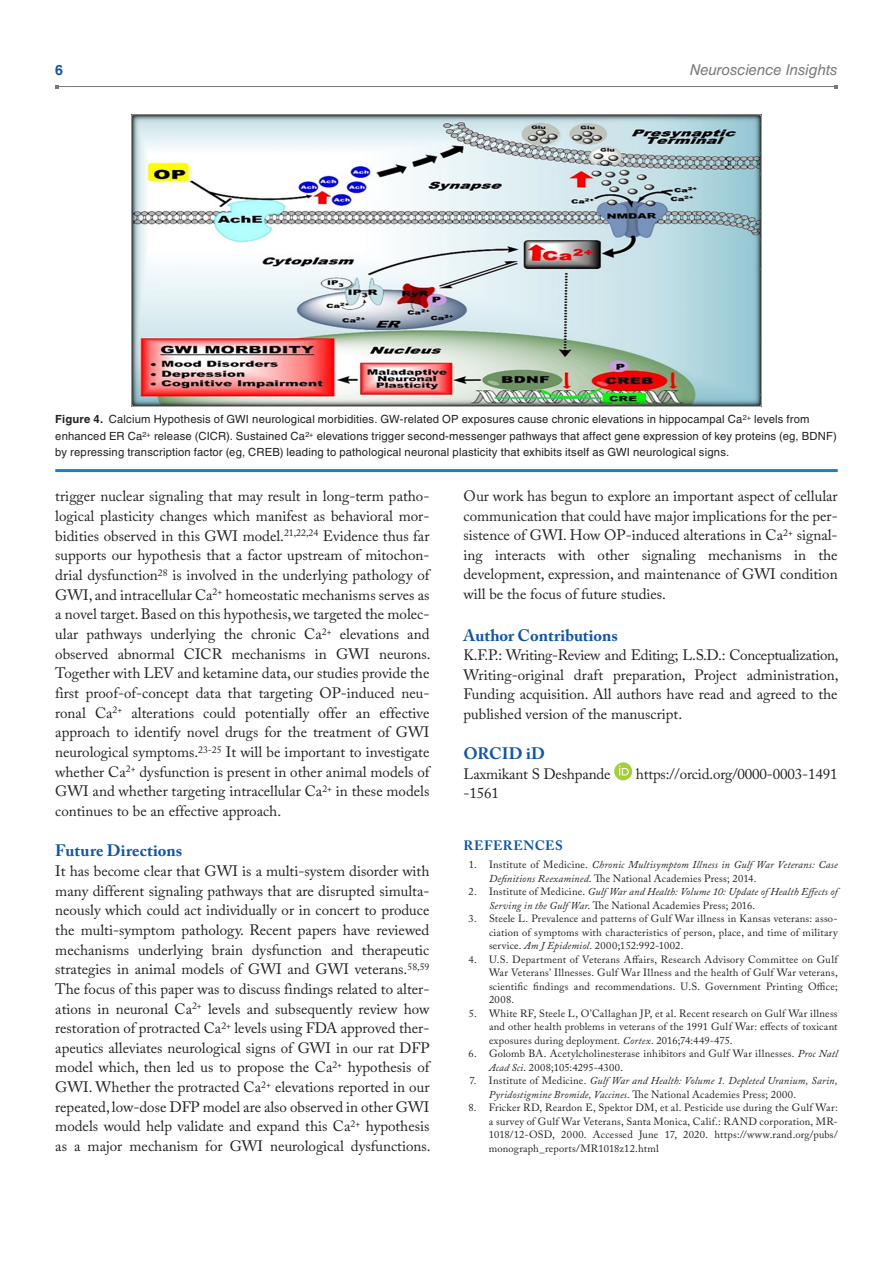
<style>
.page{position:relative;width:893px;height:1263px;background:#fff}
.page>*{position:absolute;margin:0;border:0;box-sizing:border-box;transform-origin:0 0}
.t1{font:700 16.5px "Adobe Caslon Pro";color:#1055a4}
.t2{font:15px/19.6px "Adobe Caslon Pro";color:#231f20;text-align:justify}
.t3{font:italic 15px "Helvetica LT Std";letter-spacing:-.005em;color:#76787b}
.t4{font:700 14.25px "Helvetica LT Std";color:#1055a4}
.t5{font:700 13.5px "Adobe Caslon Pro";color:#1055a4}
.t6{font:11.25px/16.5px "Helvetica LT Std";letter-spacing:.015em;color:#231f20}
.t7{font:10.5px/13.5px "Adobe Caslon Pro";letter-spacing:.02em;color:#231f20;text-align:justify}
.t8{font:italic 10.5px/13.5px "Adobe Caslon Pro";letter-spacing:.015em;color:#231f20}
.s1{font-weight:700}
.s2{font-style:normal}
.s3{font-style:italic}
</style>
<div class="page">
<hr style="left:57px;top:86px;width:779px;height:1px;background:#76787b">
<div style="left:614px;top:762px;width:18px;height:18px;background:#a6ce39;border-radius:50%"></div>
<svg style="left:619px;top:766px;width:10px;height:9px"></svg>
<hr style="left:55px;top:469px;width:783px;height:3px;background:#1582c5">
<img style="left:131px;top:115px;width:630px;height:292px">
<p class="t4" style="left:55px;top:61px;width:9px">6</p>
<p class="t3" style="left:690px;top:61px;width:149px">Neuroscience Insights</p>
<p class="t6" style="left:55px;top:411px;width:783px"><span class="s1">Figure 4.</span> Calcium Hypothesis of GWI neurological morbidities. GW-related OP exposures cause chronic elevations in hippocampal Ca<sup>2+</sup> levels from enhanced ER Ca<sup>2+</sup> release (CICR). Sustained Ca<sup>2+</sup> elevations trigger second-messenger pathways that affect gene expression of key proteins (eg, BDNF) by repressing transcription factor (eg, CREB) leading to pathological neuronal plasticity that exhibits itself as GWI neurological signs.</p>
<p class="t2" style="left:55px;top:486px;width:377px">trigger nuclear signaling that may result in long-term patho&shy;logical plasticity changes which manifest as behavioral mor&shy;bidities observed in this GWI model.<sup>21,22,24</sup> Evidence thus far supports our hypothesis that a factor upstream of mitochon&shy;drial dysfunction<sup>28</sup> is involved in the underlying pathology of GWI, and intracellular Ca<sup>2+</sup> homeostatic mechanisms serves as a novel target. Based on this hypothesis, we targeted the molec&shy;ular pathways underlying the chronic Ca<sup>2+</sup> elevations and observed abnormal CICR mechanisms in GWI neurons.<br>Together with LEV and ketamine data, our studies provide the first proof-of-concept data that targeting OP-induced neu&shy;ronal Ca<sup>2+</sup> alterations could potentially offer an effective approach to identify novel drugs for the treatment of GWI neurological symptoms.<sup>23-25</sup> It will be important to investigate whether Ca<sup>2+</sup> dysfunction is present in other animal models of GWI and whether targeting intracellular Ca<sup>2+</sup> in these models continues to be an effective approach.</p>
<p class="t1" style="left:55px;top:841px;width:128px">Future Directions</p>
<p class="t2" style="left:55px;top:861px;width:377px">It has become clear that GWI is a multi-system disorder with many different signaling pathways that are disrupted simulta&shy;neously which could act individually or in concert to produce the multi-symptom pathology. Recent papers have reviewed mechanisms underlying brain dysfunction and therapeutic strategies in animal models of GWI and GWI veterans.<sup>58,59<br></sup>The focus of this paper was to discuss findings related to alter&shy;ations in neuronal Ca<sup>2+</sup> levels and subsequently review how restoration of protracted Ca<sup>2+</sup> levels using FDA approved ther&shy;apeutics alleviates neurological signs of GWI in our rat DFP model which, then led us to propose the Ca<sup>2+</sup> hypothesis of GWI. Whether the protracted Ca<sup>2+</sup> elevations reported in our repeated, low-dose DFP model are also observed in other GWI models would help validate and expand this Ca<sup>2+</sup> hypothesis as a major mechanism for GWI neurological dysfunctions.</p>
<p class="t2" style="left:463px;top:486px;width:376px">Our work has begun to explore an important aspect of cellular communication that could have major implications for the per&shy;sistence of GWI. How OP-induced alterations in Ca<sup>2+</sup> signal&shy;ing interacts with other signaling mechanisms in the development, expression, and maintenance of GWI condition will be the focus of future studies.</p>
<p class="t1" style="left:463px;top:625px;width:156px">Author Contributions</p>
<p class="t2" style="left:463px;top:645px;width:377px">K.F.P.: Writing-Review and Editing; L.S.D.: Conceptualization, Writing-original draft preparation, Project administration, Funding acquisition. All authors have read and agreed to the published version of the manuscript.</p>
<p class="t1" style="left:463px;top:744px;width:83px">ORCID iD</p>
<p class="t2" style="left:463px;top:764px;width:149px">Laxmikant S Deshpande</p>
<p class="t2" style="left:636px;top:764px;width:203px">https://orcid.org/0000-0003-1491</p>
<p class="t2" style="left:463px;top:783px;width:37px">-1561</p>
<p class="t5" style="left:463px;top:838px;width:22px">References</p>
<p class="t8" style="left:489px;top:858px;width:350px;text-indent:-20px"><span class="s2">1. Institute of Medicine.</span> Chronic Multisymptom Illness in Gulf War Veterans: Case<br>Definitions Reexamined<span class="s2">. The National Academies Press; 2014.</span></p>
<p class="t8" style="left:489px;top:885px;width:350px;text-indent:-21px"><span class="s2">2. Institute of Medicine.</span> Gulf War and Health: Volume 10: Update of Health Effects of<br>Serving in the Gulf War<span class="s2">. The National Academies Press; 2016.</span></p>
<p class="t7" style="left:489px;top:912px;width:350px;text-indent:-20px">3. Steele L. Prevalence and patterns of Gulf War illness in Kansas veterans: asso&shy;ciation of symptoms with characteristics of person, place, and time of military service. <span class="s3">Am J Epidemiol</span>. 2000;152:992-1002.</p>
<p class="t7" style="left:489px;top:952px;width:350px;text-indent:-20px">4. U.S. Department of Veterans Affairs, Research Advisory Committee on Gulf War Veterans’ Illnesses. Gulf War Illness and the health of Gulf War veterans, scientific findings and recommendations. U.S. Government Printing Office; 2008.</p>
<p class="t7" style="left:489px;top:1006px;width:350px;text-indent:-20px">5. White RF, Steele L, O’Callaghan JP, et al. Recent research on Gulf War illness and other health problems in veterans of the 1991 Gulf War: effects of toxicant exposures during deployment. <span class="s3">Cortex</span>. 2016;74:449-475.</p>
<p class="t7" style="left:489px;top:1047px;width:350px;text-indent:-21px">6. Golomb BA. Acetylcholinesterase inhibitors and Gulf War illnesses. <span class="s3">Proc Natl<br>Acad Sci</span>. 2008;105:4295-4300.</p>
<p class="t8" style="left:489px;top:1074px;width:350px;text-indent:-20px"><span class="s2">7. Institute of Medicine.</span> Gulf War and Health: Volume 1. Depleted Uranium, Sarin,<br>Pyridostigmine Bromide, Vaccines<span class="s2">. The National Academies Press; 2000.</span></p>
<p class="t7" style="left:489px;top:1101px;width:350px;text-indent:-21px">8. Fricker RD, Reardon E, Spektor DM, et al. Pesticide use during the Gulf War: a survey of Gulf War Veterans, Santa Monica, Calif.: RAND corporation, MR-1018/12-OSD, 2000. Accessed June 17, 2020. https://www.rand.org/pubs/ monograph_reports/MR1018z12.html</p>
</div>
